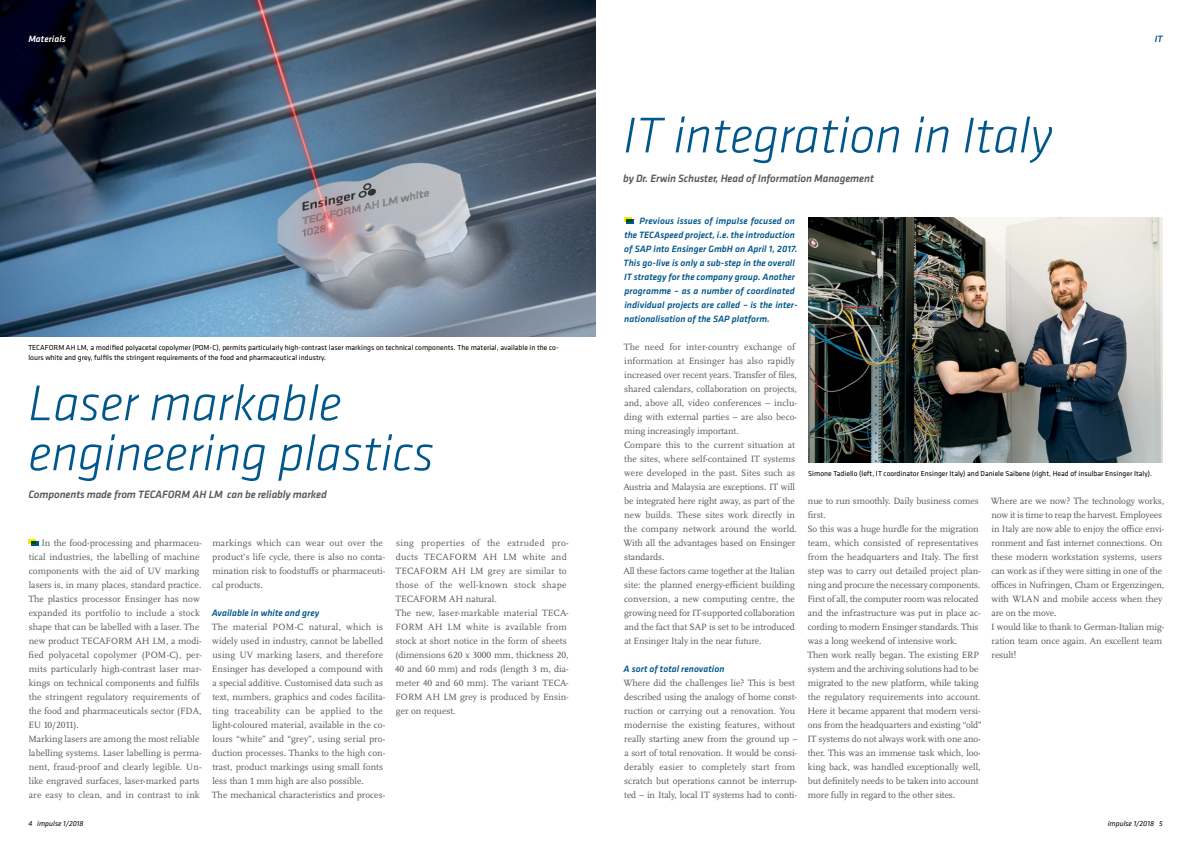
<style>
.page{position:relative;width:1191px;height:842px;background:#fff}
.page>*{position:absolute;margin:0;border:0;box-sizing:border-box;transform-origin:0 0}
.t1{font:italic 300 52px/50px "Klavika";letter-spacing:-.005em;color:#00578b}
.t2{font:italic 500 11px "Klavika";letter-spacing:-.01em;color:#58595b}
.t3{font:9.5px/14px "Scala Pro";color:#58595b}
.t4{font:italic 500 9.5px/14px "Klavika";letter-spacing:.005em;color:#00578b}
.t5{font:italic 500 9.5px "Klavika";letter-spacing:.005em;color:#fff}
.t6{font:7.5px/10px "Klavika";letter-spacing:.005em;color:#000}
.t7{font:italic 7.5px "Klavika";letter-spacing:.005em;color:#000}
</style>
<div class="page">
<img style="left:808px;top:217px;width:354px;height:245px">
<img style="left:0;top:0;width:595px;height:336px">
<svg style="left:28px;top:540px;width:10px;height:6px"></svg>
<svg style="left:624px;top:218px;width:10px;height:6px"></svg>
<p class="t5" style="left:28px;top:32px;width:39px">Materials</p>
<p class="t6" style="left:28px;top:342px;width:532px">TECAFORM AH LM, a modified polyacetal copolymer (POM-C), permits particularly high-contrast laser markings on technical components. The material, available in the co&shy;lours white and grey, fulfils the stringent requirements of the food and pharmaceutical industry.</p>
<h1 class="t1" style="left:28px;top:377px;width:407px">Laser markable engineering plastics</h1>
<p class="t2" style="left:28px;top:487px;width:300px">Components made from TECAFORM AH LM can be reliably marked</p>
<p class="t3" style="left:28px;top:536px;width:175px;text-indent:13px">In the food-processing and pharmaceu&shy;tical industries, the labelling of machine components with the aid of UV marking lasers is, in many places, standard practice.<br>The plastics processor Ensinger has now expanded its portfolio to include a stock shape that can be labelled with a laser. The new product TECAFORM AH LM, a modi&shy;fied polyacetal copolymer (POM-C), per&shy;mits particularly high-contrast laser mar&shy;kings on technical components and fulfils the stringent regulatory requirements of the food and pharmaceuticals sector (FDA, EU 10/2011).<br>Marking lasers are among the most reliable labelling systems. Laser labelling is perma&shy;nent, fraud-proof and clearly legible. Un&shy;like engraved surfaces, laser-marked parts are easy to clean, and in contrast to ink</p>
<p class="t3" style="left:212px;top:536px;width:174px">markings which can wear out over the product’s life cycle, there is also no conta&shy;mination risk to foodstuffs or pharmaceuti&shy;cal products.</p>
<p class="t4" style="left:212px;top:606px;width:109px">Available in white and grey</p>
<p class="t3" style="left:212px;top:620px;width:175px">The material POM-C natural, which is widely used in industry, cannot be labelled using UV marking lasers, and therefore Ensinger has developed a compound with a special additive. Customised data such as text, numbers, graphics and codes facilita&shy;ting traceability can be applied to the light-coloured material, available in the co&shy;lours “white” and “grey”, using serial pro&shy;duction processes. Thanks to the high con&shy;trast, product markings using small fonts less than 1 mm high are also possible.<br>The mechanical characteristics and proces-</p>
<p class="t3" style="left:395px;top:536px;width:175px">sing properties of the extruded pro&shy;ducts TECAFORM AH LM white and TECAFORM AH LM grey are similar to those of the well-known stock shape TECAFORM AH natural.<br>The new, laser-markable material TECA-FORM AH LM white is available from stock at short notice in the form of sheets (dimensions 620 x 3000 mm, thickness 20, 40 and 60 mm) and rods (length 3 m, dia&shy;meter 40 and 60 mm). The variant TECA-FORM AH LM grey is produced by Ensin&shy;ger on request.</p>
<h1 class="t1" style="left:623px;top:110px;width:430px">IT integration in Italy</h1>
<p class="t4" style="left:1154px;top:32px;width:9px">IT</p>
<p class="t2" style="left:623px;top:171px;width:252px">by Dr. Erwin Schuster, Head of Information Management</p>
<p class="t4" style="left:623px;top:214px;width:176px;text-indent:16px">Previous issues of impulse focused on the TECAspeed project, i.e. the introduction of SAP into Ensinger GmbH on April 1, 2017.<br>This go-live is only a sub-step in the overall IT strategy for the company group. Another programme – as a number of coordinated individual projects are called – is the inter&shy;nationalisation of the SAP platform.</p>
<p class="t3" style="left:623px;top:340px;width:175px">The need for inter-country exchange of information at Ensinger has also rapidly increased over recent years. Transfer of files, shared calendars, collaboration on projects, and, above all, video conferences – inclu&shy;ding with external parties – are also beco&shy;ming increasingly important.<br>Compare this to the current situation at the sites, where self-contained IT systems were developed in the past. Sites such as Austria and Malaysia are exceptions. IT will be integrated here right away, as part of the new builds. These sites work directly in the company network around the world.<br>With all the advantages based on Ensinger standards.<br>All these factors came together at the Italian site: the planned energy-efficient building conversion, a new computing centre, the growing need for IT-supported collaboration and the fact that SAP is set to be introduced at Ensinger Italy in the near future.</p>
<p class="t4" style="left:623px;top:662px;width:102px">A sort of total renovation</p>
<p class="t3" style="left:623px;top:676px;width:175px">Where did the challenges lie? This is best described using the analogy of home const&shy;ruction or carrying out a renovation. You modernise the existing features, without really starting anew from the ground up – a sort of total renovation. It would be consi&shy;derably easier to completely start from scratch but operations cannot be interrup&shy;ted – in Italy, local IT systems had to conti-</p>
<p class="t6" style="left:808px;top:468px;width:345px">Simone Tadiello (left, IT coordinator Ensinger Italy) and Daniele Saibene (right, Head of insulbar Ensinger Italy).</p>
<p class="t3" style="left:807px;top:494px;width:176px">nue to run smoothly. Daily business comes first.<br>So this was a huge hurdle for the migration team, which consisted of representatives from the headquarters and Italy. The first step was to carry out detailed project plan&shy;ning and procure the necessary components.<br>First of all, the computer room was relocated and the infrastructure was put in place ac&shy;cording to modern Ensinger standards. This was a long weekend of intensive work.<br>Then work really began. The existing ERP system and the archiving solutions had to be migrated to the new platform, while taking the regulatory requirements into account.<br>Here it became apparent that modern versi&shy;ons from the headquarters and existing “old” IT systems do not always work with one ano&shy;ther. This was an immense task which, loo&shy;king back, was handled exceptionally well, but definitely needs to be taken into account more fully in regard to the other sites.</p>
<p class="t3" style="left:990px;top:494px;width:175px">Where are we now? The technology works, now it is time to reap the harvest. Employees in Italy are now able to enjoy the office envi&shy;ronment and fast internet connections. On these modern workstation systems, users can work as if they were sitting in one of the offices in Nufringen, Cham or Ergenzingen, with WLAN and mobile access when they are on the move.<br>I would like to thank to German-Italian mig&shy;ration team once again. An excellent team result!</p>
<p class="t7" style="left:28px;top:818px;width:57px">4 impulse 1/2018</p>
<p class="t7" style="left:1107px;top:818px;width:56px">impulse 1/2018 5</p>
</div>
